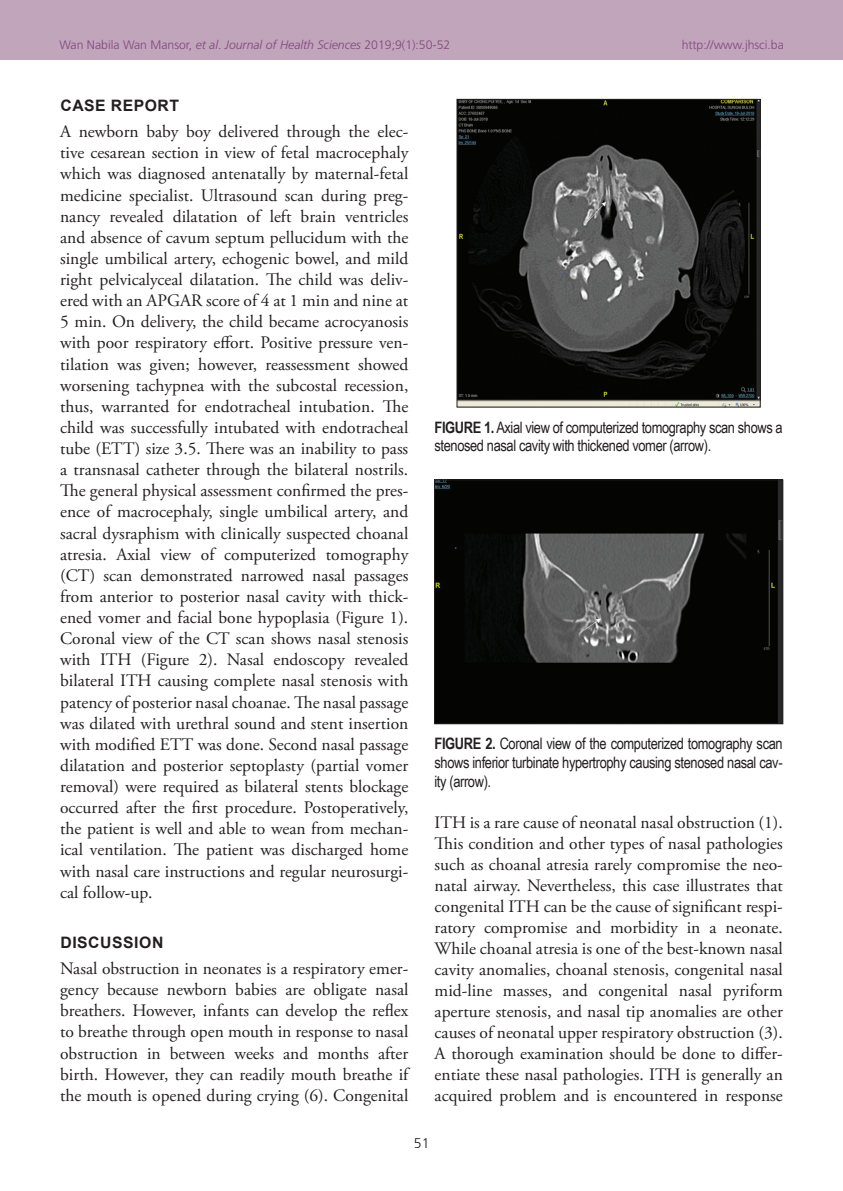
<style>
.page{position:relative;width:843px;height:1191px;background:#fff}
.page>*{position:absolute;margin:0;border:0;box-sizing:border-box;transform-origin:0 0}
.TX{font:17.5px/21.2px "Adobe Garamond Pro";color:#231f20;text-align:justify}
.FGC{font:15.75px/18.9px "Arial Narrow";letter-spacing:-.025em;color:#231f20}
.t1{font:700 15.75px "Arial";letter-spacing:.035em;color:#231f20}
.RF{font:300 14px "Frutiger CE";color:#231f20}
.RH{font:300 12.25px "Frutiger CE";color:#82467e}
.s1{font-style:italic}
.s2{font-weight:700}
</style>
<div class="page">
<div style="left:0;top:0;width:843px;height:60px;background:#c0a5bb"></div>
<img style="left:459px;top:101px;width:299px;height:304px">
<div style="left:457px;top:99px;width:303px;height:308px;border:1px solid #231f20"></div>
<img style="left:436px;top:482px;width:345px;height:240px">
<div style="left:434px;top:480px;width:349px;height:244px;border:1px solid #231f20"></div>
<p class="RH" style="left:60px;top:37px;width:392px">Wan Nabila Wan Mansor, <span class="s1">et al</span>. <span class="s1">Journal of Health Sciences</span> 2019;9(1):50-52</p>
<p class="RH" style="left:682px;top:37px;width:104px">http://www.jhsci.ba</p>
<h1 class="t1" style="left:60px;top:94px;width:120px">CASE REPORT</h1>
<p class="TX" style="left:60px;top:122px;width:350px">A newborn baby boy delivered through the elec&shy;tive cesarean section in view of fetal macrocephaly which was diagnosed antenatally by maternal-fetal medicine specialist. Ultrasound scan during preg&shy;nancy revealed dilatation of left brain ventricles and absence of cavum septum pellucidum with the single umbilical artery, echogenic bowel, and mild right pelvicalyceal dilatation. The child was deliv&shy;ered with an APGAR score of 4 at 1 min and nine at 5 min. On delivery, the child became acrocyanosis with poor respiratory effort. Positive pressure ven&shy;tilation was given; however, reassessment showed worsening tachypnea with the subcostal recession, thus, warranted for endotracheal intubation. The child was successfully intubated with endotracheal tube (ETT) size 3.5. There was an inability to pass a transnasal catheter through the bilateral nostrils.<br>The general physical assessment confirmed the pres&shy;ence of macrocephaly, single umbilical artery, and sacral dysraphism with clinically suspected choanal atresia. Axial view of computerized tomography (CT) scan demonstrated narrowed nasal passages from anterior to posterior nasal cavity with thick&shy;ened vomer and facial bone hypoplasia (Figure 1).<br>Coronal view of the CT scan shows nasal stenosis with ITH (Figure 2). Nasal endoscopy revealed bilateral ITH causing complete nasal stenosis with patency of posterior nasal choanae. The nasal passage was dilated with urethral sound and stent insertion with modified ETT was done. Second nasal passage dilatation and posterior septoplasty (partial vomer removal) were required as bilateral stents blockage occurred after the first procedure. Postoperatively, the patient is well and able to wean from mechan&shy;ical ventilation. The patient was discharged home with nasal care instructions and regular neurosurgi&shy;cal follow-up.</p>
<h1 class="t1" style="left:60px;top:931px;width:104px">DISCUSSION</h1>
<p class="TX" style="left:60px;top:958px;width:350px">Nasal obstruction in neonates is a respiratory emer&shy;gency because newborn babies are obligate nasal breathers. However, infants can develop the reflex to breathe through open mouth in response to nasal obstruction in between weeks and months after birth. However, they can readily mouth breathe if the mouth is opened during crying (6). Congenital</p>
<p class="FGC" style="left:434px;top:417px;width:350px"><span class="s2">FIGURE 1.</span> Axial view of computerized tomography scan shows a stenosed nasal cavity with thickened vomer (arrow).</p>
<p class="FGC" style="left:434px;top:733px;width:350px;text-align:justify"><span class="s2">FIGURE 2.</span> Coronal view of the computerized tomography scan shows inferior turbinate hypertrophy causing stenosed nasal cav&shy;ity (arrow).</p>
<p class="TX" style="left:435px;top:812px;width:350px">ITH is a rare cause of neonatal nasal obstruction (1).<br>This condition and other types of nasal pathologies such as choanal atresia rarely compromise the neo&shy;natal airway. Nevertheless, this case illustrates that congenital ITH can be the cause of significant respi&shy;ratory compromise and morbidity in a neonate.<br>While choanal atresia is one of the best-known nasal cavity anomalies, choanal stenosis, congenital nasal mid-line masses, and congenital nasal pyriform aperture stenosis, and nasal tip anomalies are other causes of neonatal upper respiratory obstruction (3).<br>A thorough examination should be done to differ&shy;entiate these nasal pathologies. ITH is generally an acquired problem and is encountered in response</p>
<p class="RF" style="left:414px;top:1134px;width:17px">51</p>
</div>
